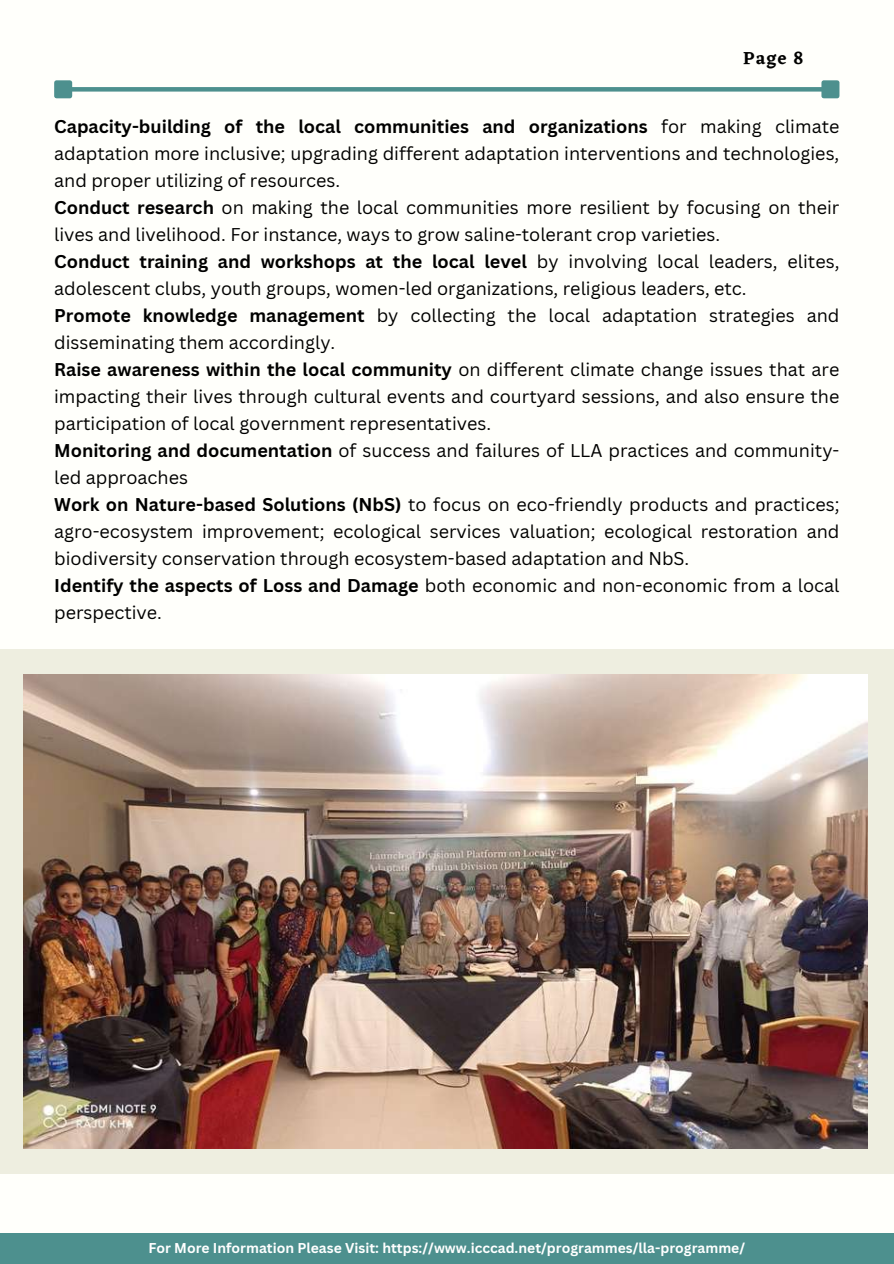
<style>
.page{position:relative;width:894px;height:1264px;background:#fff}
.page>*{position:absolute;margin:0;border:0;box-sizing:border-box;transform-origin:0 0}
.t1{font:18px/27px "Canva Sans";color:#000}
.t2{font:600 18px "Eczar";color:#000}
.t3{font:700 13.8px "Canva Sans";color:#fff}
.s1{font-weight:700}
</style>
<div class="page">
<div style="left:0;top:0;width:893px;height:1263px;background:#fffffb"></div>
<div style="left:0;top:1232px;width:893px;height:31px;background:#4d908e"></div>
<div style="left:71px;top:87px;width:751px;height:5px;background:#4d908e"></div>
<div style="left:56px;top:83px;width:14px;height:13px;background:#4d908e"></div>
<div style="left:54px;top:80px;width:18px;height:18px;border:4px solid #4d908e"></div>
<div style="left:823px;top:83px;width:14px;height:13px;background:#4d908e"></div>
<div style="left:821px;top:80px;width:18px;height:18px;border:4px solid #4d908e"></div>
<div style="left:0;top:649px;width:893px;height:525px;background:#eeeee0"></div>
<img style="left:24px;top:674px;width:843px;height:474px">
<p class="t2" style="left:743px;top:47px;width:62px">Page 8</p>
<p class="t1" style="left:54px;top:112px;width:786px"><span class="s1">Capacity-building of the local communities and organizations</span> for making climate adaptation more inclusive; upgrading different adaptation interventions and technologies, and proper utilizing of resources.<br><span class="s1">Conduct research</span> on making the local communities more resilient by focusing on their lives and livelihood. For instance, ways to grow saline-tolerant crop varieties.<br><span class="s1">Conduct training and workshops at the local level</span> by involving local leaders, elites, adolescent clubs, youth groups, women-led organizations, religious leaders, etc.<br><span class="s1">Promote knowledge management</span> by collecting the local adaptation strategies and disseminating them accordingly.<br><span class="s1">Raise awareness within the local community</span> on different climate change issues that are impacting their lives through cultural events and courtyard sessions, and also ensure the participation of local government representatives.<br><span class="s1">Monitoring and documentation</span> of success and failures of LLA practices and community&shy;led approaches<br><span class="s1">Work on Nature-based Solutions (NbS)</span> to focus on eco-friendly products and practices; agro-ecosystem improvement; ecological services valuation; ecological restoration and biodiversity conservation through ecosystem-based adaptation and NbS.<br><span class="s1">Identify the aspects of Loss and Damage</span> both economic and non-economic from a local perspective.</p>
<p class="t3" style="left:148px;top:1237px;width:598px">For More Information Please Visit: https://www.icccad.net/programmes/lla-programme/</p>
</div>
